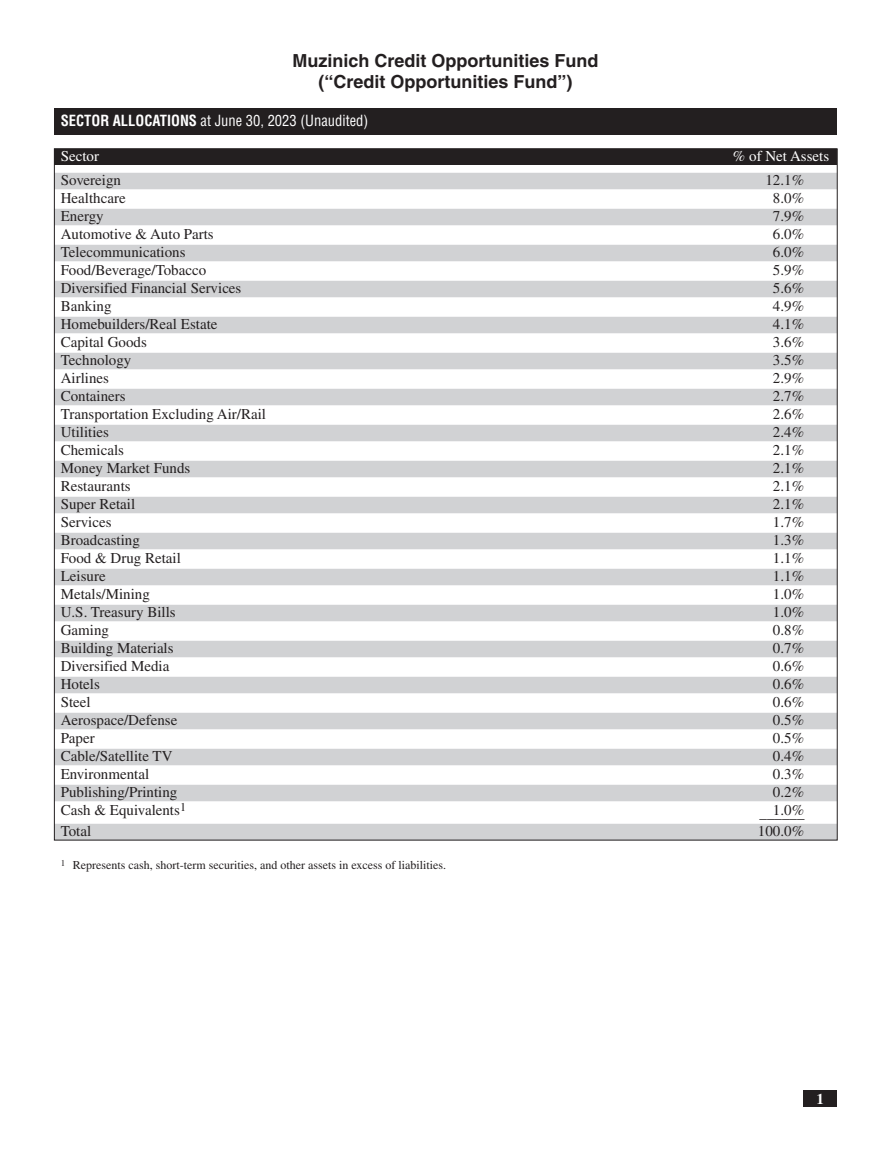
<style>
.page{position:relative;width:891px;height:1161px;background:#fff}
.page>*{position:absolute;margin:0;border:0;box-sizing:border-box;transform-origin:0 0}
.t1{font:700 18px/21px "Helvetica";color:#231f20;text-align:center}
.t2{font:15px "Times";color:#231f20}
.t3{font:condensed 15px "Helvetica";color:#fff}
.t4{font:15px "Times";color:#fff}
.t5{font:700 15px "Times";color:#fff}
.t6{font:12px "Times";color:#231f20}
.s1{font-weight:700}
</style>
<div class="page">
<div style="left:803px;top:1090px;width:34px;height:17px;background:#231f20"></div>
<div style="left:54px;top:108px;width:783px;height:27px;background:#231f20"></div>
<div style="left:54px;top:148px;width:783px;height:17px;background:#231f20"></div>
<div style="left:54px;top:173px;width:783px;height:16px;background:#d1d2d4"></div>
<div style="left:54px;top:209px;width:783px;height:16px;background:#d1d2d4"></div>
<div style="left:54px;top:245px;width:783px;height:16px;background:#d1d2d4"></div>
<div style="left:54px;top:281px;width:783px;height:16px;background:#d1d2d4"></div>
<div style="left:54px;top:317px;width:783px;height:16px;background:#d1d2d4"></div>
<div style="left:54px;top:353px;width:783px;height:16px;background:#d1d2d4"></div>
<div style="left:54px;top:389px;width:783px;height:16px;background:#d1d2d4"></div>
<div style="left:54px;top:425px;width:783px;height:16px;background:#d1d2d4"></div>
<div style="left:54px;top:461px;width:783px;height:16px;background:#d1d2d4"></div>
<div style="left:54px;top:497px;width:783px;height:16px;background:#d1d2d4"></div>
<div style="left:54px;top:533px;width:783px;height:16px;background:#d1d2d4"></div>
<div style="left:54px;top:569px;width:783px;height:16px;background:#d1d2d4"></div>
<div style="left:54px;top:605px;width:783px;height:16px;background:#d1d2d4"></div>
<div style="left:54px;top:641px;width:783px;height:16px;background:#d1d2d4"></div>
<div style="left:54px;top:677px;width:783px;height:16px;background:#d1d2d4"></div>
<div style="left:54px;top:713px;width:783px;height:16px;background:#d1d2d4"></div>
<div style="left:54px;top:749px;width:783px;height:16px;background:#d1d2d4"></div>
<div style="left:54px;top:785px;width:783px;height:16px;background:#d1d2d4"></div>
<div style="left:54px;top:824px;width:783px;height:16px;background:#d1d2d4"></div>
<p class="t1" style="left:292px;top:52px;width:308px">Muzinich Credit Opportunities Fund (“Credit Opportunities Fund”)</p>
<p class="t3" style="left:61px;top:112px;width:309px"><span class="s1">SECTOR ALLOCATIONS</span> at June 30, 2023 (Unaudited)</p>
<p class="t4" style="left:61px;top:151px;width:40px">Sector</p>
<p class="t4" style="left:733px;top:151px;width:98px">% of Net Assets</p>
<p class="t2" style="left:61px;top:175px;width:62px">Sovereign</p>
<p class="t2" style="left:765px;top:175px;width:40px">12.1%</p>
<p class="t2" style="left:61px;top:193px;width:66px">Healthcare</p>
<p class="t2" style="left:773px;top:193px;width:33px">8.0%</p>
<p class="t2" style="left:61px;top:211px;width:45px">Energy</p>
<p class="t2" style="left:773px;top:211px;width:33px">7.9%</p>
<p class="t2" style="left:61px;top:229px;width:154px">Automotive &amp; Auto Parts</p>
<p class="t2" style="left:773px;top:229px;width:33px">6.0%</p>
<p class="t2" style="left:61px;top:247px;width:126px">Telecommunications</p>
<p class="t2" style="left:773px;top:247px;width:33px">6.0%</p>
<p class="t2" style="left:61px;top:265px;width:147px">Food/Beverage/Tobacco</p>
<p class="t2" style="left:773px;top:265px;width:33px">5.9%</p>
<p class="t2" style="left:61px;top:283px;width:182px">Diversified Financial Services</p>
<p class="t2" style="left:773px;top:283px;width:33px">5.6%</p>
<p class="t2" style="left:61px;top:301px;width:52px">Banking</p>
<p class="t2" style="left:773px;top:301px;width:33px">4.9%</p>
<p class="t2" style="left:61px;top:319px;width:158px">Homebuilders/Real Estate</p>
<p class="t2" style="left:773px;top:319px;width:33px">4.1%</p>
<p class="t2" style="left:61px;top:337px;width:88px">Capital Goods</p>
<p class="t2" style="left:773px;top:337px;width:33px">3.6%</p>
<p class="t2" style="left:61px;top:355px;width:72px">Technology</p>
<p class="t2" style="left:773px;top:355px;width:33px">3.5%</p>
<p class="t2" style="left:61px;top:373px;width:50px">Airlines</p>
<p class="t2" style="left:773px;top:373px;width:33px">2.9%</p>
<p class="t2" style="left:61px;top:391px;width:66px">Containers</p>
<p class="t2" style="left:773px;top:391px;width:33px">2.7%</p>
<p class="t2" style="left:61px;top:409px;width:207px">Transportation Excluding Air/Rail</p>
<p class="t2" style="left:773px;top:409px;width:33px">2.6%</p>
<p class="t2" style="left:61px;top:427px;width:50px">Utilities</p>
<p class="t2" style="left:773px;top:427px;width:33px">2.4%</p>
<p class="t2" style="left:61px;top:445px;width:65px">Chemicals</p>
<p class="t2" style="left:773px;top:445px;width:33px">2.1%</p>
<p class="t2" style="left:61px;top:463px;width:131px">Money Market Funds</p>
<p class="t2" style="left:773px;top:463px;width:33px">2.1%</p>
<p class="t2" style="left:61px;top:481px;width:71px">Restaurants</p>
<p class="t2" style="left:773px;top:481px;width:33px">2.1%</p>
<p class="t2" style="left:61px;top:499px;width:76px">Super Retail</p>
<p class="t2" style="left:773px;top:499px;width:33px">2.1%</p>
<p class="t2" style="left:61px;top:517px;width:52px">Services</p>
<p class="t2" style="left:773px;top:517px;width:33px">1.7%</p>
<p class="t2" style="left:61px;top:535px;width:81px">Broadcasting</p>
<p class="t2" style="left:773px;top:535px;width:33px">1.3%</p>
<p class="t2" style="left:61px;top:553px;width:122px">Food &amp; Drug Retail</p>
<p class="t2" style="left:773px;top:553px;width:33px">1.1%</p>
<p class="t2" style="left:61px;top:571px;width:46px">Leisure</p>
<p class="t2" style="left:773px;top:571px;width:33px">1.1%</p>
<p class="t2" style="left:61px;top:589px;width:91px">Metals/Mining</p>
<p class="t2" style="left:773px;top:589px;width:33px">1.0%</p>
<p class="t2" style="left:61px;top:607px;width:117px">U.S. Treasury Bills</p>
<p class="t2" style="left:773px;top:607px;width:33px">1.0%</p>
<p class="t2" style="left:61px;top:625px;width:50px">Gaming</p>
<p class="t2" style="left:773px;top:625px;width:33px">0.8%</p>
<p class="t2" style="left:61px;top:643px;width:114px">Building Materials</p>
<p class="t2" style="left:773px;top:643px;width:33px">0.7%</p>
<p class="t2" style="left:61px;top:661px;width:110px">Diversified Media</p>
<p class="t2" style="left:773px;top:661px;width:33px">0.6%</p>
<p class="t2" style="left:61px;top:679px;width:41px">Hotels</p>
<p class="t2" style="left:773px;top:679px;width:33px">0.6%</p>
<p class="t2" style="left:61px;top:697px;width:31px">Steel</p>
<p class="t2" style="left:773px;top:697px;width:33px">0.6%</p>
<p class="t2" style="left:61px;top:715px;width:118px">Aerospace/Defense</p>
<p class="t2" style="left:773px;top:715px;width:33px">0.5%</p>
<p class="t2" style="left:61px;top:733px;width:35px">Paper</p>
<p class="t2" style="left:773px;top:733px;width:33px">0.5%</p>
<p class="t2" style="left:61px;top:751px;width:113px">Cable/Satellite TV</p>
<p class="t2" style="left:773px;top:751px;width:33px">0.4%</p>
<p class="t2" style="left:61px;top:769px;width:90px">Environmental</p>
<p class="t2" style="left:773px;top:769px;width:33px">0.3%</p>
<p class="t2" style="left:61px;top:787px;width:118px">Publishing/Printing</p>
<p class="t2" style="left:773px;top:787px;width:33px">0.2%</p>
<p class="t2" style="left:61px;top:805px;width:127px">Cash &amp; Equivalents<sup>1</sup></p>
<p class="t2" style="left:760px;top:808px;width:47px">__1_._0_%_</p>
<p class="t2" style="left:61px;top:826px;width:32px">Total</p>
<p class="t2" style="left:758px;top:826px;width:48px">100.0%</p>
<p class="t6" style="left:61px;top:861px;width:387px"><sup>1</sup> Represents cash, short-term securities, and other assets in excess of liabilities.</p>
<p class="t5" style="left:816px;top:1094px;width:9px">1</p>
</div>
